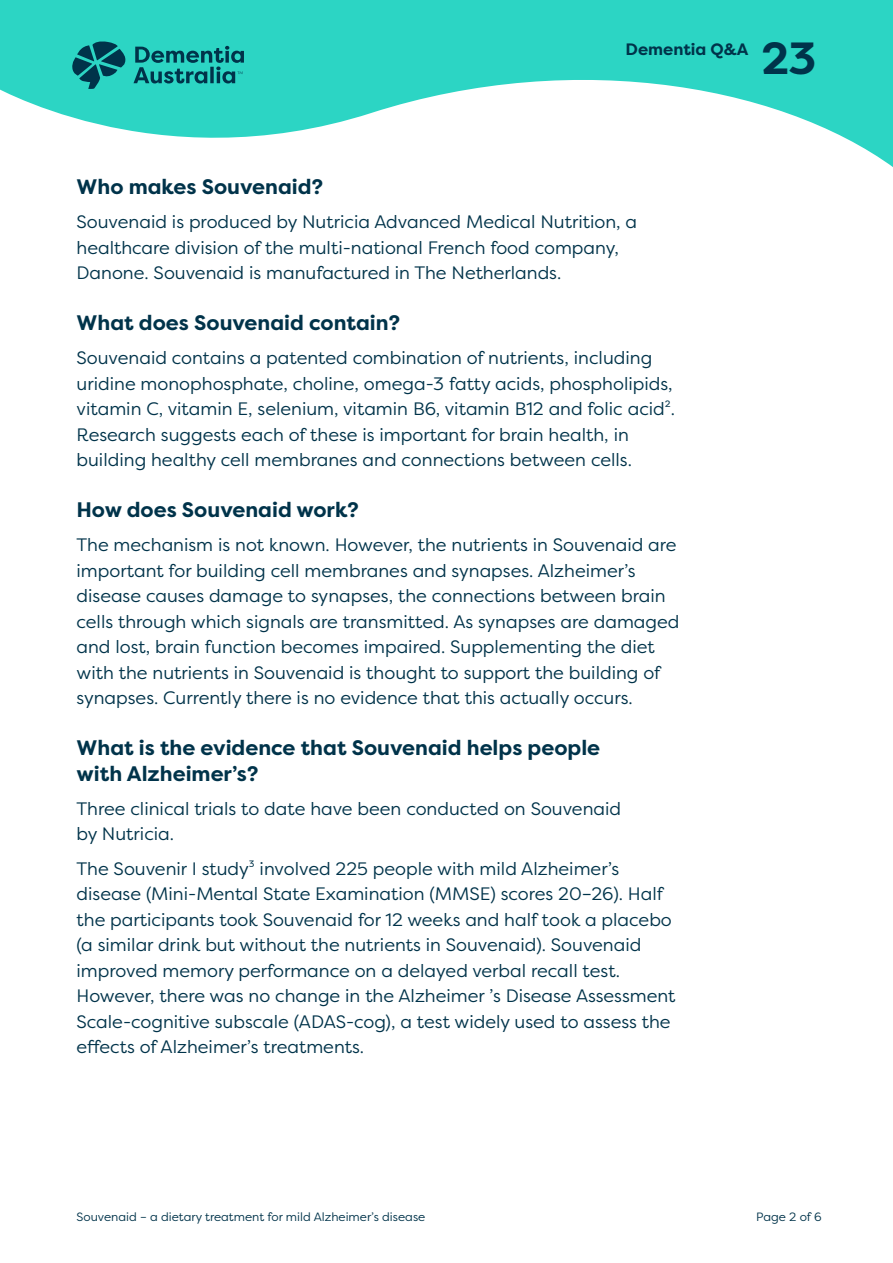
<style>
.page{position:relative;width:893px;height:1263px;background:#fff}
.page>*{position:absolute;margin:0;border:0;box-sizing:border-box;transform-origin:0 0}
.t1{font:700 45px "Filson Pro";color:#00334a}
.t2{font:700 21px/25.5px "Filson Pro";color:#00334a}
.Body{font:18px/25.5px "Filson Pro";color:#00334a}
.t3{font:700 16.5px "Filson Pro";color:#00334a}
.t4{font:12px "Filson Pro";color:#00334a}
</style>
<div class="page">
<svg style="left:0;top:0;width:893px;height:167px;fill:#2cd5c4"></svg>
<svg style="left:72px;top:40px;width:172px;height:49px;background:#1d9f9b"></svg>
<p class="t3" style="left:625px;top:39px;width:124px">Dementia Q&amp;A</p>
<h1 class="t1" style="left:761px;top:30px;width:57px">23</h1>
<h2 class="t2" style="left:77px;top:175px;width:248px">Who makes Souvenaid?</h2>
<p class="Body" style="left:77px;top:209px;width:562px">Souvenaid is produced by Nutricia Advanced Medical Nutrition, a healthcare division of the multi-national French food company,<br>Danone. Souvenaid is manufactured in The Netherlands.</p>
<h2 class="t2" style="left:77px;top:311px;width:325px">What does Souvenaid contain?</h2>
<p class="Body" style="left:77px;top:345px;width:600px">Souvenaid contains a patented combination of nutrients, including uridine monophosphate, choline, omega-3 fatty acids, phospholipids, vitamin C, vitamin E, selenium, vitamin B6, vitamin B12 and folic acid².<br>Research suggests each of these is important for brain health, in building healthy cell membranes and connections between cells.</p>
<h2 class="t2" style="left:77px;top:498px;width:284px">How does Souvenaid work?</h2>
<p class="Body" style="left:77px;top:532px;width:604px">The mechanism is not known. However, the nutrients in Souvenaid are important for building cell membranes and synapses. Alzheimer’s disease causes damage to synapses, the connections between brain cells through which signals are transmitted. As synapses are damaged and lost, brain function becomes impaired. Supplementing the diet with the nutrients in Souvenaid is thought to support the building of synapses. Currently there is no evidence that this actually occurs.</p>
<h2 class="t2" style="left:77px;top:736px;width:525px">What is the evidence that Souvenaid helps people with Alzheimer’s?</h2>
<p class="Body" style="left:77px;top:795px;width:546px">Three clinical trials to date have been conducted on Souvenaid by Nutricia.</p>
<p class="Body" style="left:77px;top:855px;width:600px">The Souvenir I study³ involved 225 people with mild Alzheimer’s disease (Mini-Mental State Examination (MMSE) scores 20–26). Half the participants took Souvenaid for 12 weeks and half took a placebo (a similar drink but without the nutrients in Souvenaid). Souvenaid improved memory performance on a delayed verbal recall test.<br>However, there was no change in the Alzheimer ’s Disease Assessment Scale-cognitive subscale (ADAS-cog), a test widely used to assess the effects of Alzheimer’s treatments.</p>
<p class="t4" style="left:77px;top:1209px;width:350px">Souvenaid – a dietary treatment for mild Alzheimer’s disease</p>
<p class="t4" style="left:756px;top:1209px;width:67px">Page 2 of 6</p>
</div>
